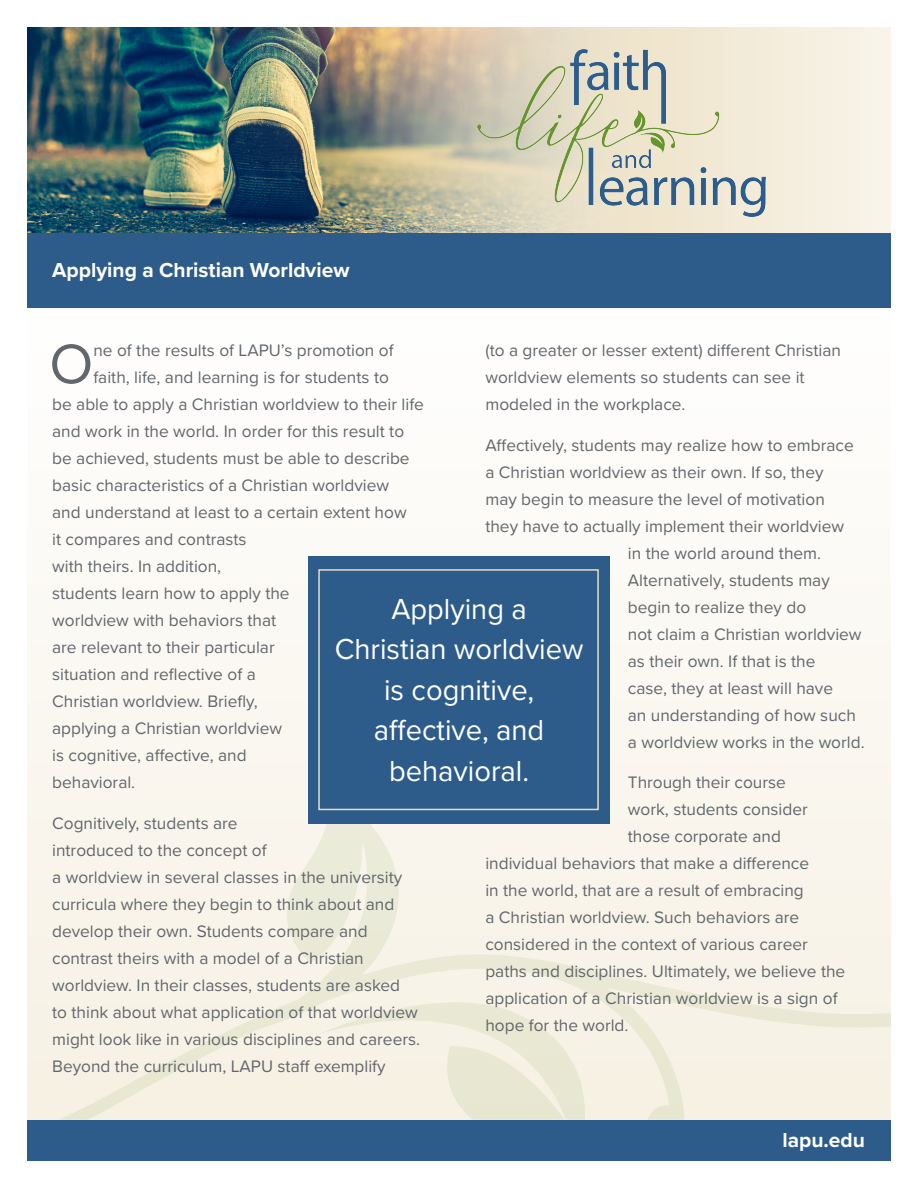
<style>
.page{position:relative;width:918px;height:1188px;background:#fff}
.page>*{position:absolute;margin:0;border:0;box-sizing:border-box;transform-origin:0 0}
.t1{font:57.75px "Proxima Nova";color:#61676c}
.t2{font:30px/40.5px "Proxima Nova";color:#fff;text-align:center}
.t3{font:700 21px "Proxima Nova";color:#fff}
.t4{font:17.25px/27px "Proxima Nova";color:#61676c}
</style>
<div class="page">
<div style="left:27px;top:20px;width:864px;height:1100px;background:#fcfbf7"></div>
<svg style="left:58px;top:823px;width:833px;height:297px;fill:#f8f3e7"></svg>
<div style="left:27px;top:1120px;width:864px;height:41px;background:#2d5c8b"></div>
<svg style="left:656px;top:27px;width:235px;height:206px;fill:#f6f0e2"></svg>
<img style="left:27px;top:27px;width:629px;height:206px">
<img style="left:478px;top:50px;width:287px;height:166px">
<div style="left:27px;top:233px;width:864px;height:75px;background:#2d5c8b"></div>
<div style="left:308px;top:556px;width:302px;height:267px;background:#2d5c8b"></div>
<div style="left:318px;top:569px;width:281px;height:241px;border:2px solid #eadbb9"></div>
<p class="t3" style="left:52px;top:255px;width:299px">Applying a Christian Worldview</p>
<p class="t1" style="left:49px;top:321px;width:46px">O</p>
<p class="t4" style="left:93px;top:336px;width:302px">ne of the results of LAPU’s promotion of</p>
<p class="t4" style="left:485px;top:336px;width:357px">(to a greater or lesser extent) different Christian worldview elements so students can see it modeled in the workplace.</p>
<p class="t4" style="left:485px;top:431px;width:370px">Affectively, students may realize how to embrace</p>
<p class="t4" style="left:485px;top:458px;width:340px">a Christian worldview as their own. If so, they</p>
<p class="t4" style="left:485px;top:485px;width:341px">may begin to measure the level of motivation</p>
<p class="t4" style="left:485px;top:512px;width:360px">they have to actually implement their worldview</p>
<p class="t4" style="left:628px;top:539px;width:195px">in the world around them.</p>
<p class="t4" style="left:628px;top:566px;width:203px">Alternatively, students may</p>
<p class="t4" style="left:628px;top:593px;width:180px">begin to realize they do</p>
<p class="t4" style="left:628px;top:620px;width:235px">not claim a Christian worldview</p>
<p class="t4" style="left:628px;top:647px;width:189px">as their own. If that is the</p>
<p class="t4" style="left:628px;top:674px;width:207px">case, they at least will have</p>
<p class="t4" style="left:628px;top:701px;width:230px">an understanding of how such</p>
<p class="t4" style="left:628px;top:728px;width:238px">a worldview works in the world.</p>
<p class="t4" style="left:628px;top:768px;width:159px">Through their course</p>
<p class="t4" style="left:628px;top:795px;width:181px">work, students consider</p>
<p class="t4" style="left:628px;top:822px;width:155px">those corporate and</p>
<p class="t4" style="left:485px;top:849px;width:325px">individual behaviors that make a difference</p>
<p class="t4" style="left:485px;top:876px;width:320px">in the world, that are a result of embracing</p>
<p class="t4" style="left:485px;top:903px;width:315px">a Christian worldview. Such behaviors are</p>
<p class="t4" style="left:485px;top:930px;width:324px">considered in the context of various career</p>
<p class="t4" style="left:485px;top:957px;width:361px">paths and disciplines. Ultimately, we believe the</p>
<p class="t4" style="left:485px;top:984px;width:354px">application of a Christian worldview is a sign of</p>
<p class="t4" style="left:485px;top:1011px;width:145px">hope for the world.</p>
<p class="t4" style="left:93px;top:363px;width:297px">faith, life, and learning is for students to</p>
<p class="t4" style="left:52px;top:390px;width:373px">be able to apply a Christian worldview to their life</p>
<p class="t4" style="left:52px;top:417px;width:354px">and work in the world. In order for this result to</p>
<p class="t4" style="left:52px;top:444px;width:359px">be achieved, students must be able to describe</p>
<p class="t4" style="left:52px;top:471px;width:338px">basic characteristics of a Christian worldview</p>
<p class="t4" style="left:52px;top:498px;width:356px">and understand at least to a certain extent how</p>
<p class="t4" style="left:52px;top:525px;width:196px">it compares and contrasts</p>
<p class="t4" style="left:52px;top:552px;width:171px">with theirs. In addition,</p>
<p class="t4" style="left:52px;top:579px;width:239px">students learn how to apply the</p>
<p class="t4" style="left:52px;top:606px;width:226px">worldview with behaviors that</p>
<p class="t4" style="left:52px;top:633px;width:224px">are relevant to their particular</p>
<p class="t4" style="left:52px;top:660px;width:205px">situation and reflective of a</p>
<p class="t4" style="left:52px;top:687px;width:207px">Christian worldview. Briefly,</p>
<p class="t4" style="left:52px;top:714px;width:232px">applying a Christian worldview</p>
<p class="t4" style="left:52px;top:741px;width:196px">is cognitive, affective, and</p>
<p class="t4" style="left:52px;top:768px;width:85px">behavioral.</p>
<p class="t4" style="left:52px;top:809px;width:369px">Cognitively, students are<br>introduced to the concept of<br>a worldview in several classes in the university curricula where they begin to think about and develop their own. Students compare and contrast theirs with a model of a Christian worldview. In their classes, students are asked<br>to think about what application of that worldview might look like in various disciplines and careers.<br>Beyond the curriculum, LAPU staff exemplify</p>
<p class="t2" style="left:391px;top:587px;width:137px">Applying a</p>
<p class="t2" style="left:335px;top:628px;width:250px">Christian worldview</p>
<p class="t2" style="left:384px;top:668px;width:152px">is cognitive,</p>
<p class="t2" style="left:374px;top:709px;width:172px">affective, and behavioral.</p>
<p class="t3" style="left:782px;top:1124px;width:84px">lapu.edu</p>
</div>
